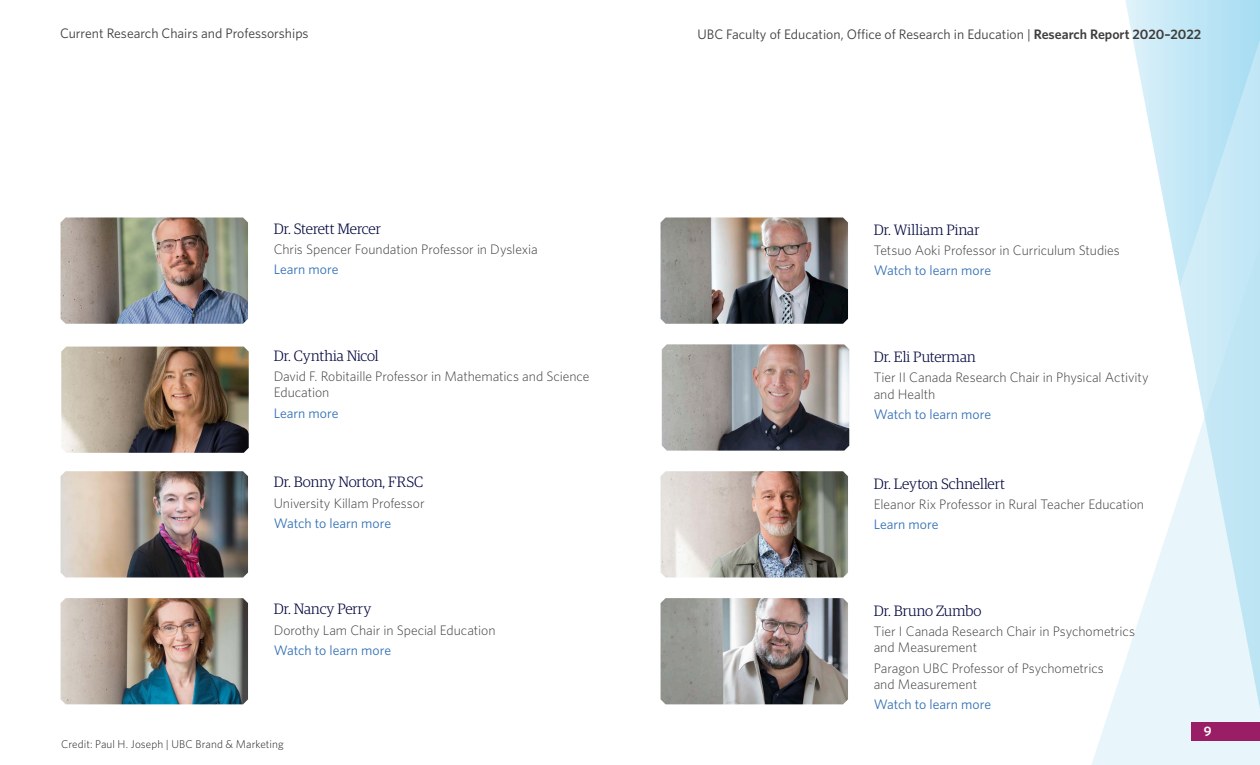
<style>
.page{position:relative;width:1260px;height:765px;background:#fff}
.page>*{position:absolute;margin:0;border:0;box-sizing:border-box;transform-origin:0 0}
.Distinguished_schola{font:300 15px "Guardian Egyp";color:#02063d}
.Distinguished_schola-2{font:300 13.75px/16.5px "Whitney";letter-spacing:-.005em;color:#3f3d3d}
.t1{font:13.75px "Whitney";color:#3f3d3d}
.Distinguished_schola-3{font:13.75px "Whitney";color:#3271b4}
.t2{font:600 13.75px "Whitney";color:#fff}
.Photo_credit{font:300 11.25px "Whitney";letter-spacing:.005em;color:#1f2020}
.s1{font-weight:600}
</style>
<div class="page">
<svg style="left:1092px;top:0;width:168px;height:765px"></svg>
<img style="left:61px;top:218px;width:187px;height:106px">
<img style="left:61px;top:347px;width:188px;height:106px">
<img style="left:61px;top:471px;width:187px;height:107px">
<img style="left:61px;top:598px;width:187px;height:106px">
<img style="left:661px;top:218px;width:187px;height:106px">
<img style="left:662px;top:344px;width:187px;height:107px">
<img style="left:661px;top:471px;width:187px;height:107px">
<img style="left:661px;top:598px;width:187px;height:106px">
<div style="left:1191px;top:722px;width:69px;height:19px;background:#991e66"></div>
<p class="t1" style="left:60px;top:25px;width:250px">Current Research Chairs and Professorships</p>
<p class="t1" style="left:698px;top:25px;width:505px">UBC Faculty of Education, Office of Research in Education | <span class="s1">Research Report 2020–2022</span></p>
<p class="Distinguished_schola" style="left:274px;top:219px;width:109px">Dr. Sterett Mercer</p>
<p class="Distinguished_schola-2" style="left:274px;top:241px;width:266px">Chris Spencer Foundation Professor in Dyslexia</p>
<p class="Distinguished_schola-3" style="left:274px;top:260px;width:66px">Learn more</p>
<p class="Distinguished_schola" style="left:274px;top:345px;width:106px">Dr. Cynthia Nicol</p>
<p class="Distinguished_schola-2" style="left:274px;top:367px;width:317px">David F. Robitaille Professor in Mathematics and Science<br>Education</p>
<p class="Distinguished_schola-3" style="left:274px;top:404px;width:66px">Learn more</p>
<p class="Distinguished_schola" style="left:274px;top:472px;width:151px">Dr. Bonny Norton, FRSC</p>
<p class="Distinguished_schola-2" style="left:274px;top:494px;width:152px">University Killam Professor</p>
<p class="Distinguished_schola-3" style="left:274px;top:514px;width:119px">Watch to learn more</p>
<p class="Distinguished_schola" style="left:274px;top:599px;width:99px">Dr. Nancy Perry</p>
<p class="Distinguished_schola-2" style="left:274px;top:621px;width:223px">Dorothy Lam Chair in Special Education</p>
<p class="Distinguished_schola-3" style="left:274px;top:641px;width:119px">Watch to learn more</p>
<p class="Photo_credit" style="left:61px;top:736px;width:224px">Credit: Paul H. Joseph | UBC Brand &amp; Marketing</p>
<p class="Distinguished_schola" style="left:874px;top:220px;width:108px">Dr. William Pinar</p>
<p class="Distinguished_schola-2" style="left:874px;top:242px;width:248px">Tetsuo Aoki Professor in Curriculum Studies</p>
<p class="Distinguished_schola-3" style="left:874px;top:262px;width:119px">Watch to learn more</p>
<p class="Distinguished_schola" style="left:874px;top:347px;width:104px">Dr. Eli Puterman</p>
<p class="Distinguished_schola-2" style="left:874px;top:369px;width:276px">Tier II Canada Research Chair in Physical Activity and Health</p>
<p class="Distinguished_schola-3" style="left:874px;top:405px;width:119px">Watch to learn more</p>
<p class="Distinguished_schola" style="left:874px;top:474px;width:133px">Dr. Leyton Schnellert</p>
<p class="Distinguished_schola-2" style="left:874px;top:496px;width:272px">Eleanor Rix Professor in Rural Teacher Education</p>
<p class="Distinguished_schola-3" style="left:874px;top:515px;width:66px">Learn more</p>
<p class="Distinguished_schola" style="left:874px;top:600px;width:109px">Dr. Bruno Zumbo</p>
<p class="Distinguished_schola-2" style="left:874px;top:622px;width:263px">Tier I Canada Research Chair in Psychometrics and Measurement</p>
<p class="Distinguished_schola-2" style="left:874px;top:659px;width:232px">Paragon UBC Professor of Psychometrics and Measurement</p>
<p class="Distinguished_schola-3" style="left:874px;top:695px;width:119px">Watch to learn more</p>
<p class="t2" style="left:1204px;top:722px;width:9px">9</p>
</div>
